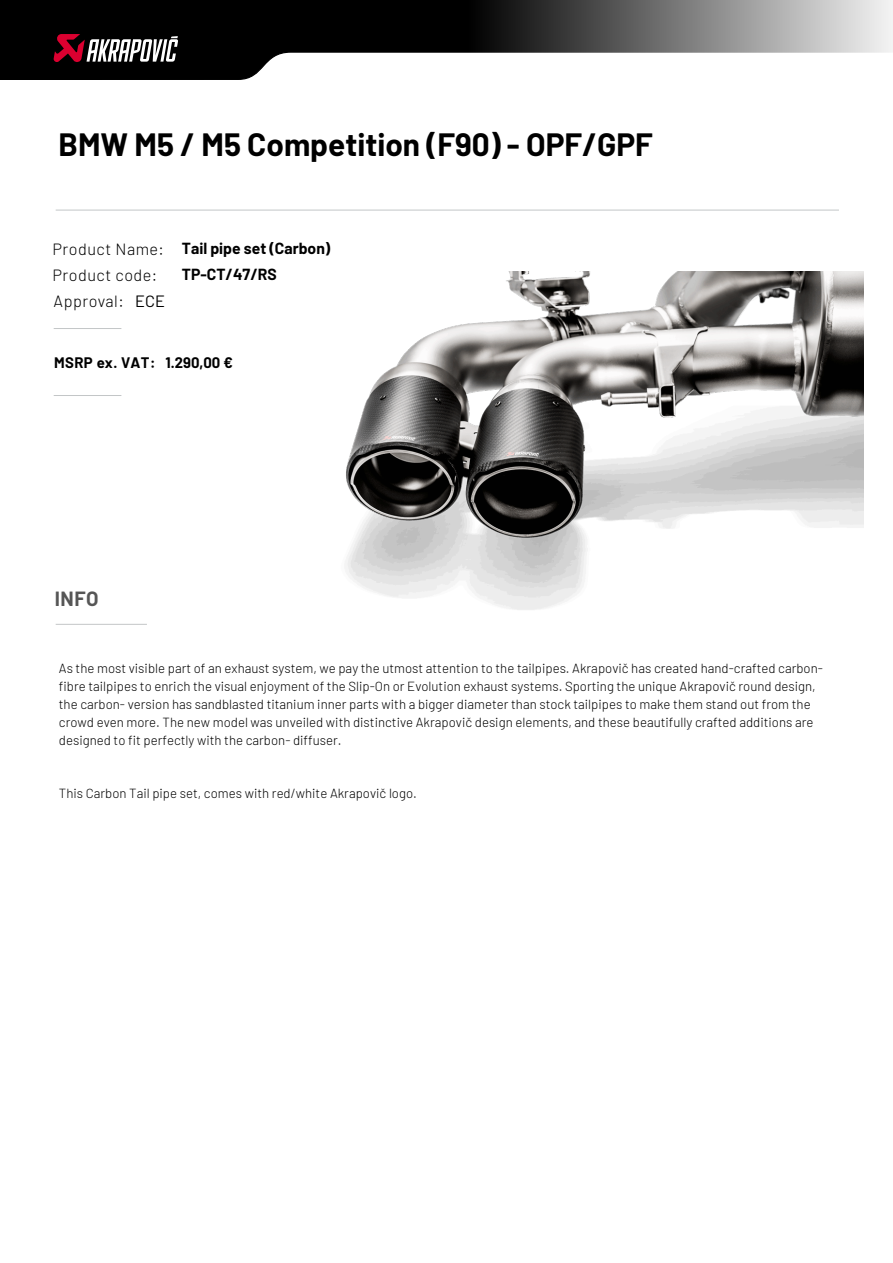
<style>
.page{position:relative;width:893px;height:1263px;background:#fff}
.page>*{position:absolute;margin:0;border:0;box-sizing:border-box;transform-origin:0 0}
.t1{font:700 31.5px "Barlow";color:#000}
.t2{font:700 20.1px "Barlow";color:#565656}
.t3{font:16.35px "Barlow";color:#000}
.t4{font:300 16.2px "Barlow";letter-spacing:.03em;color:#000}
.t5{font:700 15.75px/26.4px "Barlow";color:#000}
.t6{font:700 14.85px "Barlow";letter-spacing:.03em;color:#000}
.t7{font:700 14.85px "Barlow";color:#000}
.t8{font:300 13.2px/18px "Barlow";color:#000}
</style>
<div class="page">
<img style="left:345px;top:271px;width:518px;height:339px">
<svg style="left:0;top:0;width:893px;height:80px"></svg>
<svg style="left:53px;top:34px;width:125px;height:29px"></svg>
<hr style="left:54px;top:328px;width:67px;height:1px;background:#c3c6c7">
<hr style="left:54px;top:395px;width:67px;height:1px;background:#c3c6c7">
<hr style="left:56px;top:624px;width:91px;height:1px;background:#c3c6c7">
<hr style="left:56px;top:210px;width:783px;height:1px;background:#c3c6c7">
<h1 class="t1" style="left:58px;top:125px;width:596px">BMW M5 / M5 Competition (F90) - OPF/GPF</h1>
<p class="t4" style="left:53px;top:237px;width:113px">Product Name:</p>
<p class="t4" style="left:53px;top:263px;width:106px">Product code:</p>
<p class="t4" style="left:54px;top:290px;width:72px">Approval:</p>
<p class="t3" style="left:135px;top:291px;width:31px">ECE</p>
<p class="t5" style="left:182px;top:234px;width:150px">Tail pipe set (Carbon)<br>TP-CT/47/RS</p>
<p class="t6" style="left:54px;top:352px;width:103px">MSRP ex. VAT:</p>
<p class="t7" style="left:165px;top:353px;width:69px">1.290,00 €</p>
<h2 class="t2" style="left:55px;top:584px;width:45px">INFO</h2>
<p class="t8" style="left:59px;top:658px;width:766px">As the most visible part of an exhaust system, we pay the utmost attention to the tailpipes. Akrapovič has created hand-crafted carbon&shy;fibre tailpipes to enrich the visual enjoyment of the Slip-On or Evolution exhaust systems. Sporting the unique Akrapovič round design, the carbon- version has sandblasted titanium inner parts with a bigger diameter than stock tailpipes to make them stand out from the crowd even more. The new model was unveiled with distinctive Akrapovič design elements, and these beautifully crafted additions are designed to fit perfectly with the carbon- diffuser.</p>
<p class="t8" style="left:59px;top:784px;width:359px">This Carbon Tail pipe set, comes with red/white Akrapovič logo.</p>
</div>
